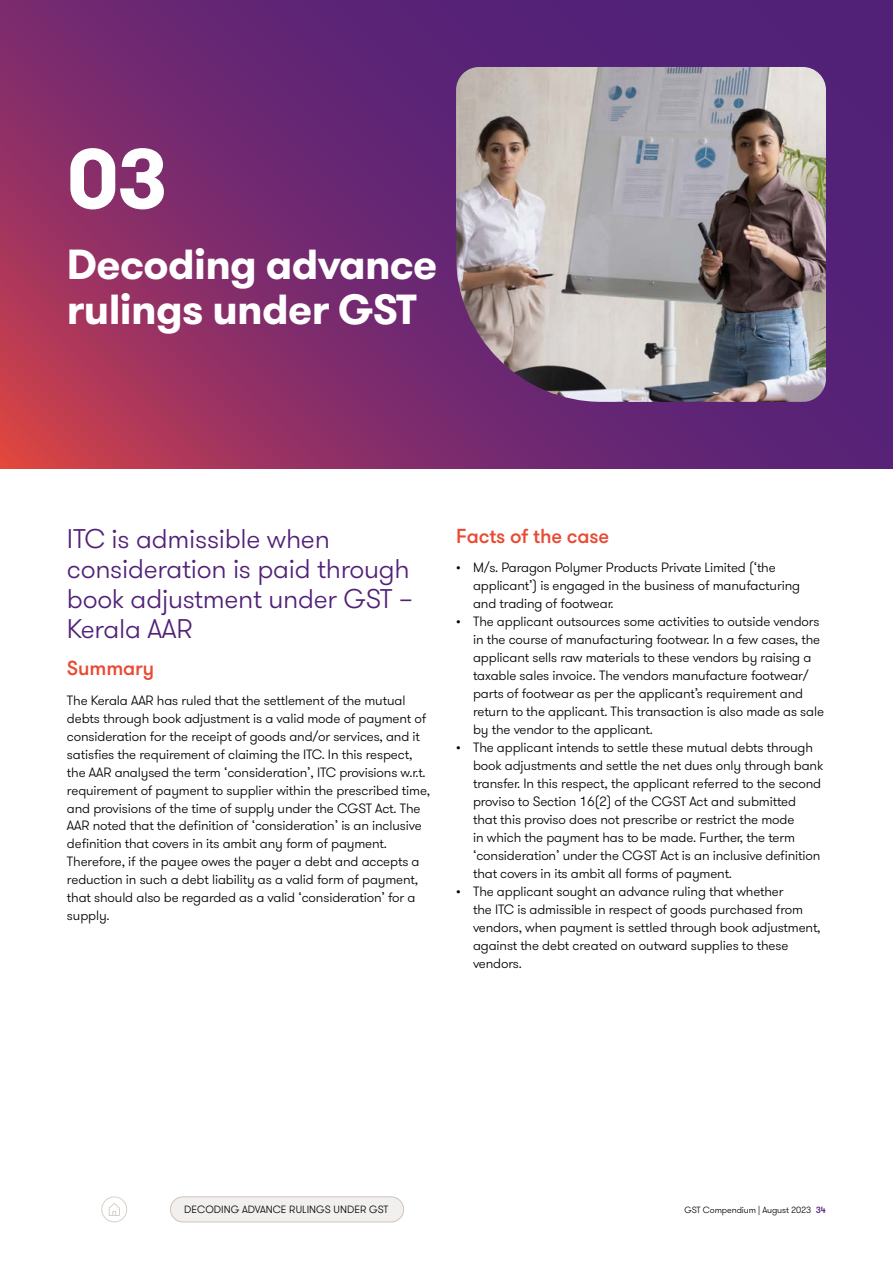
<style>
.page{position:relative;width:893px;height:1263px;background:#fff}
.page>*{position:absolute;margin:0;border:0;box-sizing:border-box;transform-origin:0 0}
.t1{font:700 84px "GT Walsheim Pro";color:#fff}
.t2{font:700 42px/45px "GT Walsheim Pro";letter-spacing:-.015em;color:#fff}
.t3{font:300 27px/30px "GT Walsheim Pro";letter-spacing:-.01em;color:#512178}
.t4{font:500 20.25px "GT Walsheim Pro";letter-spacing:-.01em;color:#e94a34}
.t5{font:300 13.5px/18px "GT Walsheim Pro";letter-spacing:-.01em;color:#000}
.t6{font:300 10.5px "GT Walsheim Pro";letter-spacing:.005em;color:#000}
.t7{font:300 9px "GT Walsheim Pro";letter-spacing:-.01em;color:#000}
.s1{font-weight:500;color:#512178}
</style>
<div class="page">
<div style="left:170px;top:1197px;width:234px;height:25px;background:#f2f0ee;border-radius:13px"></div>
<div style="left:170px;top:1196px;width:234px;height:26px;border:1px solid #ccc4bd;border-radius:13px"></div>
<svg style="left:101px;top:1196px;width:26px;height:26px"></svg>
<svg style="left:0;top:0;width:893px;height:469px;background:#762a6d"></svg>
<img style="left:456px;top:67px;width:370px;height:335px">
<h1 class="t1" style="left:67px;top:124px;width:102px">03</h1>
<h2 class="t2" style="left:67px;top:242px;width:372px">Decoding advance rulings under GST</h2>
<h3 class="t3" style="left:67px;top:524px;width:347px">ITC is admissible when consideration is paid through book adjustment under GST –<br>Kerala AAR</h3>
<h3 class="t4" style="left:67px;top:655px;width:89px">Summary</h3>
<p class="t5" style="left:67px;top:691px;width:365px">The Kerala AAR has ruled that the settlement of the mutual debts through book adjustment is a valid mode of payment of consideration for the receipt of goods and/or services, and it satisfies the requirement of claiming the ITC. In this respect, the AAR analysed the term ‘consideration’, ITC provisions w.r.t. requirement of payment to supplier within the prescribed time, and provisions of the time of supply under the CGST Act. The AAR noted that the definition of ‘consideration’ is an inclusive definition that covers in its ambit any form of payment.<br>Therefore, if the payee owes the payer a debt and accepts a reduction in such a debt liability as a valid form of payment, that should also be regarded as a valid ‘consideration’ for a supply.</p>
<h3 class="t4" style="left:456px;top:523px;width:155px">Facts of the case</h3>
<p class="t5" style="left:473px;top:558px;width:328px;text-indent:-17px">• M/s. Paragon Polymer Products Private Limited (‘the applicant’) is engaged in the business of manufacturing and trading of footwear.</p>
<p class="t5" style="left:473px;top:612px;width:352px;text-indent:-17px">• The applicant outsources some activities to outside vendors in the course of manufacturing footwear. In a few cases, the applicant sells raw materials to these vendors by raising a taxable sales invoice. The vendors manufacture footwear/ parts of footwear as per the applicant’s requirement and return to the applicant. This transaction is also made as sale by the vendor to the applicant.</p>
<p class="t5" style="left:473px;top:738px;width:352px;text-indent:-17px">• The applicant intends to settle these mutual debts through book adjustments and settle the net dues only through bank transfer. In this respect, the applicant referred to the second proviso to Section 16(2) of the CGST Act and submitted that this proviso does not prescribe or restrict the mode<br>in which the payment has to be made. Further, the term ‘consideration’ under the CGST Act is an inclusive definition that covers in its ambit all forms of payment.</p>
<p class="t5" style="left:473px;top:882px;width:349px;text-indent:-17px">• The applicant sought an advance ruling that whether<br>the ITC is admissible in respect of goods purchased from vendors, when payment is settled through book adjustment, against the debt created on outward supplies to these vendors.</p>
<p class="t6" style="left:184px;top:1203px;width:206px">DECODING ADVANCE RULINGS UNDER GST</p>
<p class="t7" style="left:684px;top:1204px;width:143px">GST Compendium | August 2023 <span class="s1">34</span></p>
</div>
